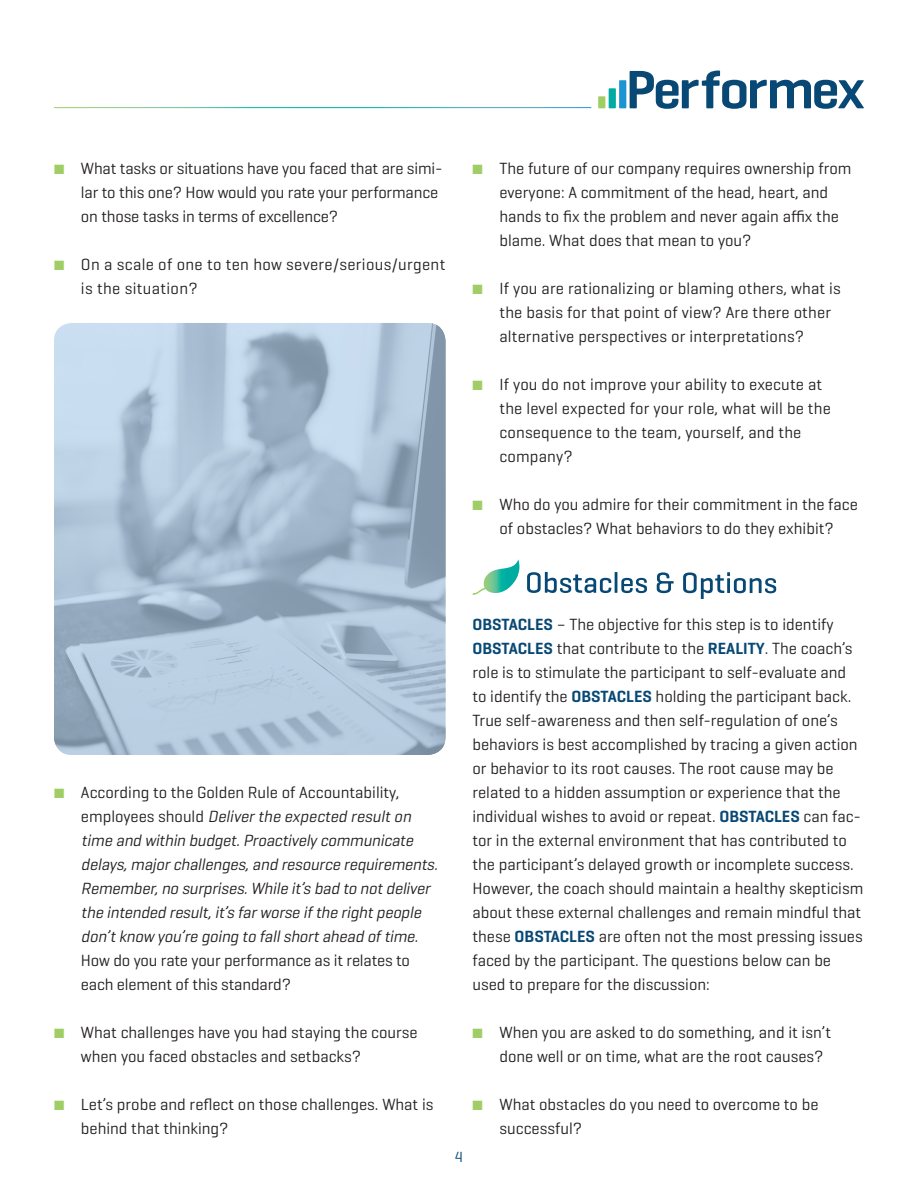
<style>
.page{position:relative;width:918px;height:1188px;background:#fff}
.page>*{position:absolute;margin:0;border:0;box-sizing:border-box;transform-origin:0 0}
.t1{font:16.5px/24px "Geogrotesque";color:#231f20}
.t2{font:italic 16.5px/24px "Geogrotesque";color:#231f20}
.t3{font:16.5px/24px "Geogrotesque";letter-spacing:.02em;color:#231f20}
.t4{font:15px "Geogrotesque";color:#074874}
.s1{color:#9fce66}
.s2{font-style:normal}
.s3{font-weight:600;color:#074874}
</style>
<div class="page">
<svg style="left:598px;top:71px;width:266px;height:38px"></svg>
<svg style="left:527px;top:572px;width:84px;height:21px"></svg>
<hr style="left:615px;top:572px;width:2px;height:21px;background:#074874">
<svg style="left:621px;top:578px;width:26px;height:15px"></svg>
<svg style="left:657px;top:572px;width:17px;height:21px"></svg>
<svg style="left:683px;top:572px;width:93px;height:27px"></svg>
<svg style="left:472px;top:559px;width:48px;height:36px"></svg>
<svg style="left:54px;top:323px;width:392px;height:432px"></svg>
<p class="t1" style="left:81px;top:156px;width:363px;text-indent:-27px"><span class="s1">■</span> What tasks or situations have you faced that are simi&shy;lar to this one? How would you rate your performance on those tasks in terms of excellence?</p>
<p class="t3" style="left:81px;top:252px;width:366px;text-indent:-27px"><span class="s1">■</span> On a scale of one to ten how severe/serious/urgent is the situation?</p>
<p class="t1" style="left:499px;top:156px;width:354px;text-indent:-27px"><span class="s1">■</span> The future of our company requires ownership from everyone: A commitment of the head, heart, and hands to fix the problem and never again affix the blame. What does that mean to you?</p>
<p class="t1" style="left:499px;top:276px;width:343px;text-indent:-27px"><span class="s1">■</span> If you are rationalizing or blaming others, what is the basis for that point of view? Are there other alternative perspectives or interpretations?</p>
<p class="t1" style="left:499px;top:372px;width:333px;text-indent:-27px"><span class="s1">■</span> If you do not improve your ability to execute at the level expected for your role, what will be the consequence to the team, yourself, and the company?</p>
<p class="t1" style="left:472px;top:492px;width:387px;text-align:center"><span class="s1">■</span> Who do you admire for their commitment in the face of obstacles? What behaviors to do they exhibit?</p>
<p class="t2" style="left:81px;top:780px;width:362px;text-indent:-27px"><span class="s1">■</span> <span class="s2">According to the Golden Rule of Accountability,<br>e m p l o ye e s s h o u l d</span> Deliverthe expected resulton time and within budget.Proactively communicate delays,majorchallenges,and resource requirements.<br>Remember,no surprises.While it’s bad to notdeliver the intended result,it’s farworse ifthe rightpeople don’tknow you’re going to fallshortahead oftime.</p>
<p class="t1" style="left:81px;top:948px;width:331px">How do you rate your performance as it relates to each element of this standard?</p>
<p class="t1" style="left:81px;top:1020px;width:338px;text-indent:-27px"><span class="s1">■</span> What challenges have you had staying the course when you faced obstacles and setbacks?</p>
<p class="t1" style="left:81px;top:1092px;width:354px;text-indent:-27px"><span class="s1">■</span> Let’s probe and reflect on those challenges. What is behind that thinking?</p>
<p class="t4" style="left:455px;top:1147px;width:10px">4</p>
<p class="t1" style="left:472px;top:612px;width:392px"><span class="s3">OBSTACLES</span> – The objective for this step is to identify <span class="s3">OBSTACLES</span> that contribute to the <span class="s3">REALITY</span>. The coach’s role is to stimulate the participant to self-evaluate and to identify the <span class="s3">OBSTACLES</span> holding the participant back.<br>True self-awareness and then self-regulation of one’s behaviors is best accomplished by tracing a given action or behavior to its root causes. The root cause may be related to a hidden assumption or experience that the individual wishes to avoid or repeat. <span class="s3">OBSTACLES</span> can fac&shy;tor in the external environment that has contributed to the participant’s delayed growth or incomplete success.<br>However, the coach should maintain a healthy skepticism about these external challenges and remain mindful that these <span class="s3">OBSTACLES</span> are often not the most pressing issues faced by the participant. The questions below can be used to prepare for the discussion:</p>
<p class="t1" style="left:499px;top:1020px;width:333px;text-indent:-27px"><span class="s1">■</span> When you are asked to do something, and it isn’t done well or on time, what are the root causes?</p>
<p class="t1" style="left:499px;top:1092px;width:321px;text-indent:-27px"><span class="s1">■</span> What obstacles do you need to overcome to be successful?</p>
</div>
